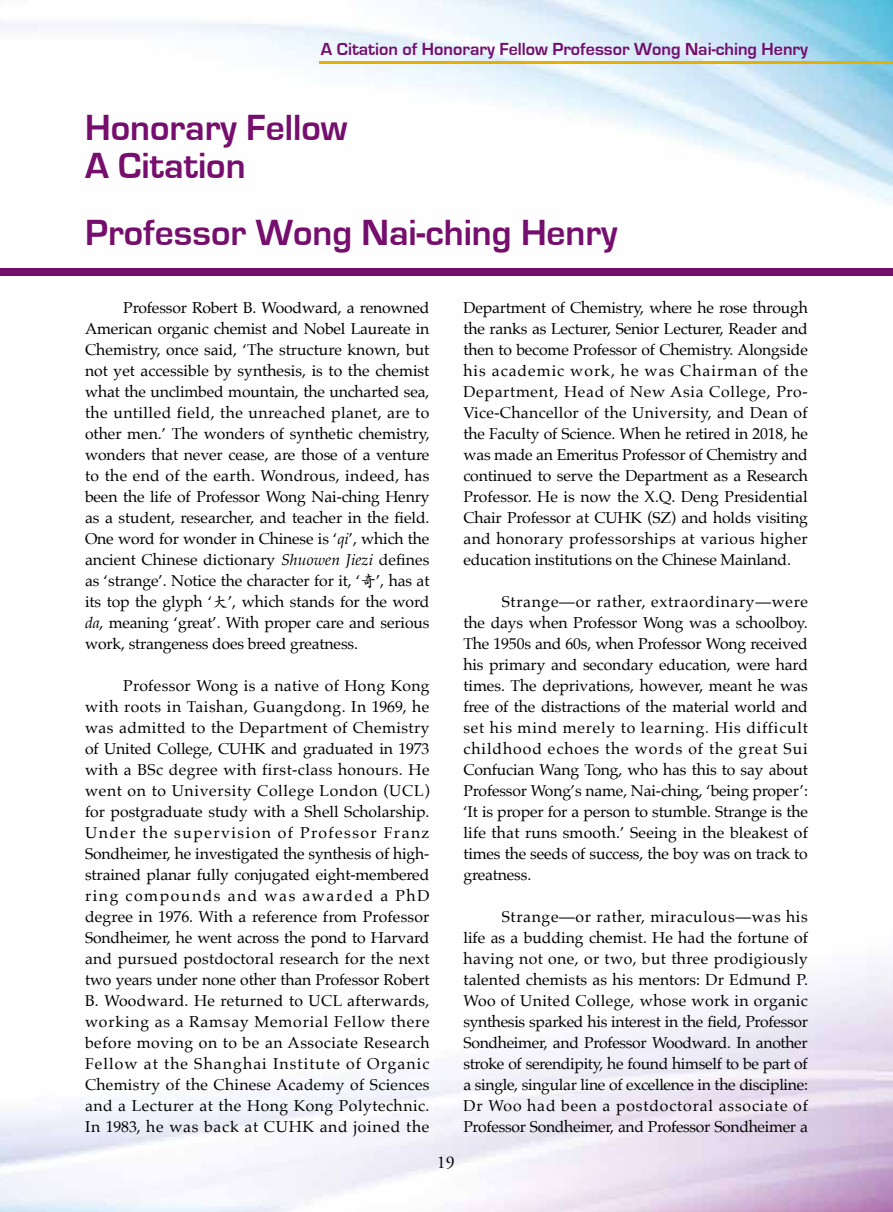
<style>
.page{position:relative;width:893px;height:1212px;background:#fff}
.page>*{position:absolute;margin:0;border:0;box-sizing:border-box;transform-origin:0 0}
.t1{font:700 37.5px/37.5px "Eurostile";color:#750e6d}
.t2{font:700 18px "Eurostile";color:#750e6d}
.t3{font:18px "Adobe Garamond Pro";color:#000}
.t4{font:15.75px/21px "Palatino";letter-spacing:-.01em;color:#000;text-align:justify}
.s1{font-style:italic}
.s2{font-family:"M Kai HK";font-weight:600}
</style>
<div class="page">
<img style="left:0;top:0;width:893px;height:269px">
<hr style="left:320px;top:61px;width:573px;height:3px;background:#e7af00">
<div style="left:0;top:269px;width:893px;height:7px;background:#750e6d"></div>
<p class="t2" style="left:321px;top:39px;width:489px">A Citation of Honorary Fellow Professor Wong Nai-ching Henry</p>
<h1 class="t1" style="left:85px;top:110px;width:264px">Honorary Fellow<br>A Citation</h1>
<h1 class="t1" style="left:85px;top:214px;width:534px">Professor Wong Nai-ching Henry</h1>
<p class="t4" style="left:85px;top:297px;width:346px;text-indent:38px">Professor Robert B. Woodward, a renowned American organic chemist and Nobel Laureate in Chemistry, once said, ‘The structure known, but not yet accessible by synthesis, is to the chemist what the unclimbed mountain, the uncharted sea, the untilled field, the unreached planet, are to other men.’ The wonders of synthetic chemistry, wonders that never cease, are those of a venture to the end of the earth. Wondrous, indeed, has been the life of Professor Wong Nai-ching Henry as a student, researcher, and teacher in the field.<br>One word for wonder in Chinese is ‘<span class="s1">qi</span>’, which the ancient Chinese dictionary <span class="s1">Shuowen Jiezi</span> defines as ‘strange’. Notice the character for it, ‘<span class="s2">奇</span>’, has at its top the glyph ‘<span class="s2">大</span>’, which stands for the word <span class="s1">da</span>, meaning ‘great’. With proper care and serious work, strangeness does breed greatness.</p>
<p class="t4" style="left:85px;top:675px;width:346px;text-indent:38px">Professor Wong is a native of Hong Kong with roots in Taishan, Guangdong. In 1969, he was admitted to the Department of Chemistry of United College, CUHK and graduated in 1973 with a BSc degree with first-class honours. He went on to University College London (UCL) for postgraduate study with a Shell Scholarship.<br>Under the supervision of Professor Franz Sondheimer, he investigated the synthesis of high&shy;strained planar fully conjugated eight-membered ring compounds and was awarded a PhD degree in 1976. With a reference from Professor Sondheimer, he went across the pond to Harvard and pursued postdoctoral research for the next two years under none other than Professor Robert B. Woodward. He returned to UCL afterwards, working as a Ramsay Memorial Fellow there before moving on to be an Associate Research Fellow at the Shanghai Institute of Organic Chemistry of the Chinese Academy of Sciences and a Lecturer at the Hong Kong Polytechnic.<br>In 1983, he was back at CUHK and joined the</p>
<p class="t3" style="left:437px;top:1151px;width:19px">19</p>
<p class="t4" style="left:463px;top:297px;width:346px">Department of Chemistry, where he rose through the ranks as Lecturer, Senior Lecturer, Reader and then to become Professor of Chemistry. Alongside his academic work, he was Chairman of the Department, Head of New Asia College, Pro-Vice-Chancellor of the University, and Dean of the Faculty of Science. When he retired in 2018, he was made an Emeritus Professor of Chemistry and continued to serve the Department as a Research Professor. He is now the X.Q. Deng Presidential Chair Professor at CUHK (SZ) and holds visiting and honorary professorships at various higher education institutions on the Chinese Mainland.</p>
<p class="t4" style="left:463px;top:591px;width:346px;text-indent:38px">Strange—or rather, extraordinary—were the days when Professor Wong was a schoolboy.<br>The 1950s and 60s, when Professor Wong received his primary and secondary education, were hard times. The deprivations, however, meant he was free of the distractions of the material world and set his mind merely to learning. His difficult childhood echoes the words of the great Sui Confucian Wang Tong, who has this to say about Professor Wong’s name, Nai-ching, ‘being proper’: ‘It is proper for a person to stumble. Strange is the life that runs smooth.’ Seeing in the bleakest of times the seeds of success, the boy was on track to greatness.</p>
<p class="t4" style="left:463px;top:906px;width:346px;text-indent:38px">Strange—or rather, miraculous—was his life as a budding chemist. He had the fortune of having not one, or two, but three prodigiously talented chemists as his mentors: Dr Edmund P.<br>Woo of United College, whose work in organic synthesis sparked his interest in the field, Professor Sondheimer, and Professor Woodward. In another stroke of serendipity, he found himself to be part of a single, singular line of excellence in the discipline:<br>Dr Woo had been a postdoctoral associate of Professor Sondheimer, and Professor Sondheimer a</p>
</div>
